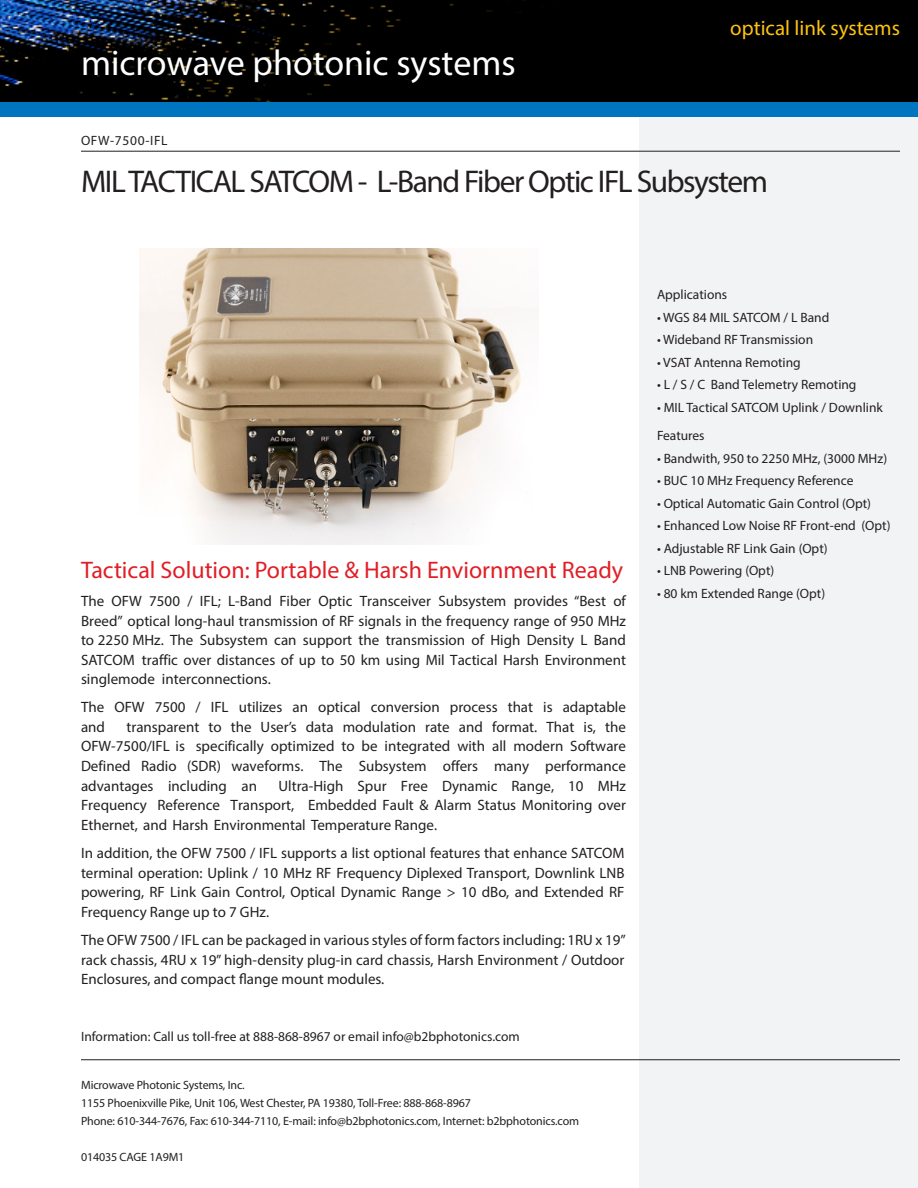
<style>
.page{position:relative;width:918px;height:1188px;background:#fff}
.page>*{position:absolute;margin:0;border:0;box-sizing:border-box;transform-origin:0 0}
.t1{font:36px "Myriad Pro";color:#fff}
.t2{font:31.5px "Myriad Pro";letter-spacing:-.045em;color:#231f20}
.Text{font:24px "Myriad Pro";color:#e11e25}
.t3{font:21px "Myriad Pro";color:#fec210}
.Text-2{font:15px/19.5px "Myriad Pro";color:#231f20;text-align:justify}
.Text-3{font:13.5px "Myriad Pro";color:#231f20}
.Text-4{font:13.5px "Myriad Pro";letter-spacing:.05em;color:#231f20}
.t4{font:12px "Myriad Pro";letter-spacing:-.01em;color:#231f20}
</style>
<div class="page">
<div style="left:639px;top:54px;width:279px;height:1134px;background:#f2f3f4"></div>
<img style="left:0;top:0;width:918px;height:102px">
<div style="left:0;top:102px;width:918px;height:14px;background:#0075bf"></div>
<hr style="left:81px;top:151px;width:819px;height:1px;background:#231f20">
<hr style="left:81px;top:1059px;width:819px;height:1px;background:#231f20">
<img style="left:139px;top:248px;width:383px;height:297px">
<p class="t1" style="left:81px;top:41px;width:436px">microwave photonic systems</p>
<p class="t3" style="left:730px;top:15px;width:171px">optical link systems</p>
<p class="Text-4" style="left:81px;top:132px;width:88px">OFW-7500-IFL</p>
<p class="t2" style="left:81px;top:162px;width:689px">MIL TACTICAL SATCOM - L-Band Fiber Optic IFL Subsystem</p>
<p class="Text" style="left:81px;top:555px;width:544px">Tactical Solution: Portable &amp; Harsh Enviornment Ready</p>
<p class="Text-2" style="left:81px;top:591px;width:546px">The OFW 7500 / IFL; L-Band Fiber Optic Transceiver Subsystem provides “Best of Breed” optical long-haul transmission of RF signals in the frequency range of 950 MHz to 2250 MHz. The Subsystem can support the transmission of High Density L Band SATCOM traffic over distances of up to 50 km using Mil Tactical Harsh Environment singlemode interconnections.</p>
<p class="Text-2" style="left:81px;top:697px;width:546px;line-height:20.1px">The OFW 7500 / IFL utilizes an optical conversion process that is adaptable and</p>
<p class="Text-2" style="left:81px;top:717px;width:546px;text-indent:45px">transparent to the User’s data modulation rate and format. That is, the OFW-7500/IFL is specifically optimized to be integrated with all modern Software Defined Radio (SDR) waveforms. The Subsystem offers many performance advantages including an</p>
<p class="Text-2" style="left:81px;top:776px;width:546px;text-indent:198px">Ultra-High Spur Free Dynamic Range, 10 MHz Frequency Reference Transport, Embedded Fault &amp; Alarm Status Monitoring over Ethernet, and Harsh Environmental Temperature Range.</p>
<p class="Text-2" style="left:81px;top:843px;width:545px">In addition, the OFW 7500 / IFL supports a list optional features that enhance SATCOM terminal operation: Uplink / 10 MHz RF Frequency Diplexed Transport, Downlink LNB powering, RF Link Gain Control, Optical Dynamic Range &gt; 10 dBo, and Extended RF Frequency Range up to 7 GHz.</p>
<p class="Text-2" style="left:81px;top:930px;width:546px">The OFW 7500 / IFL can be packaged in various styles of form factors including: 1RU x 19” rack chassis, 4RU x 19” high-density plug-in card chassis, Harsh Environment / Outdoor Enclosures, and compact flange mount modules.</p>
<p class="Text-3" style="left:81px;top:1028px;width:440px">Information: Call us toll-free at 888-868-8967 or email info@b2bphotonics.com</p>
<p class="t4" style="left:81px;top:1078px;width:165px">Microwave Photonic Systems, Inc.</p>
<p class="t4" style="left:81px;top:1096px;width:392px">1155 Phoenixville Pike, Unit 106, West Chester, PA 19380, Toll-Free: 888-868-8967</p>
<p class="t4" style="left:81px;top:1114px;width:500px">Phone: 610-344-7676, Fax: 610-344-7110, E-mail: info@b2bphotonics.com, Internet: b2bphotonics.com</p>
<p class="t4" style="left:81px;top:1150px;width:105px">014035 CAGE 1A9M1</p>
<p class="Text-3" style="left:657px;top:286px;width:72px">Applications</p>
<p class="Text-3" style="left:657px;top:309px;width:174px">• WGS 84 MIL SATCOM / L Band</p>
<p class="Text-3" style="left:657px;top:331px;width:158px">• Wideband RF Transmission</p>
<p class="Text-3" style="left:657px;top:354px;width:145px">• VSAT Antenna Remoting</p>
<p class="Text-3" style="left:657px;top:376px;width:201px">• L / S / C Band Telemetry Remoting</p>
<p class="Text-3" style="left:657px;top:399px;width:227px">• MIL Tactical SATCOM Uplink / Downlink</p>
<p class="Text-3" style="left:657px;top:427px;width:49px">Features</p>
<p class="Text-3" style="left:657px;top:450px;width:232px">• Bandwith, 950 to 2250 MHz, (3000 MHz)</p>
<p class="Text-3" style="left:657px;top:472px;width:198px">• BUC 10 MHz Frequency Reference</p>
<p class="Text-3" style="left:657px;top:495px;width:216px">• Optical Automatic Gain Control (Opt)</p>
<p class="Text-3" style="left:657px;top:517px;width:235px">• Enhanced Low Noise RF Front-end (Opt)</p>
<p class="Text-3" style="left:657px;top:540px;width:172px">• Adjustable RF Link Gain (Opt)</p>
<p class="Text-3" style="left:657px;top:562px;width:119px">• LNB Powering (Opt)</p>
<p class="Text-3" style="left:657px;top:585px;width:170px">• 80 km Extended Range (Opt)</p>
</div>
